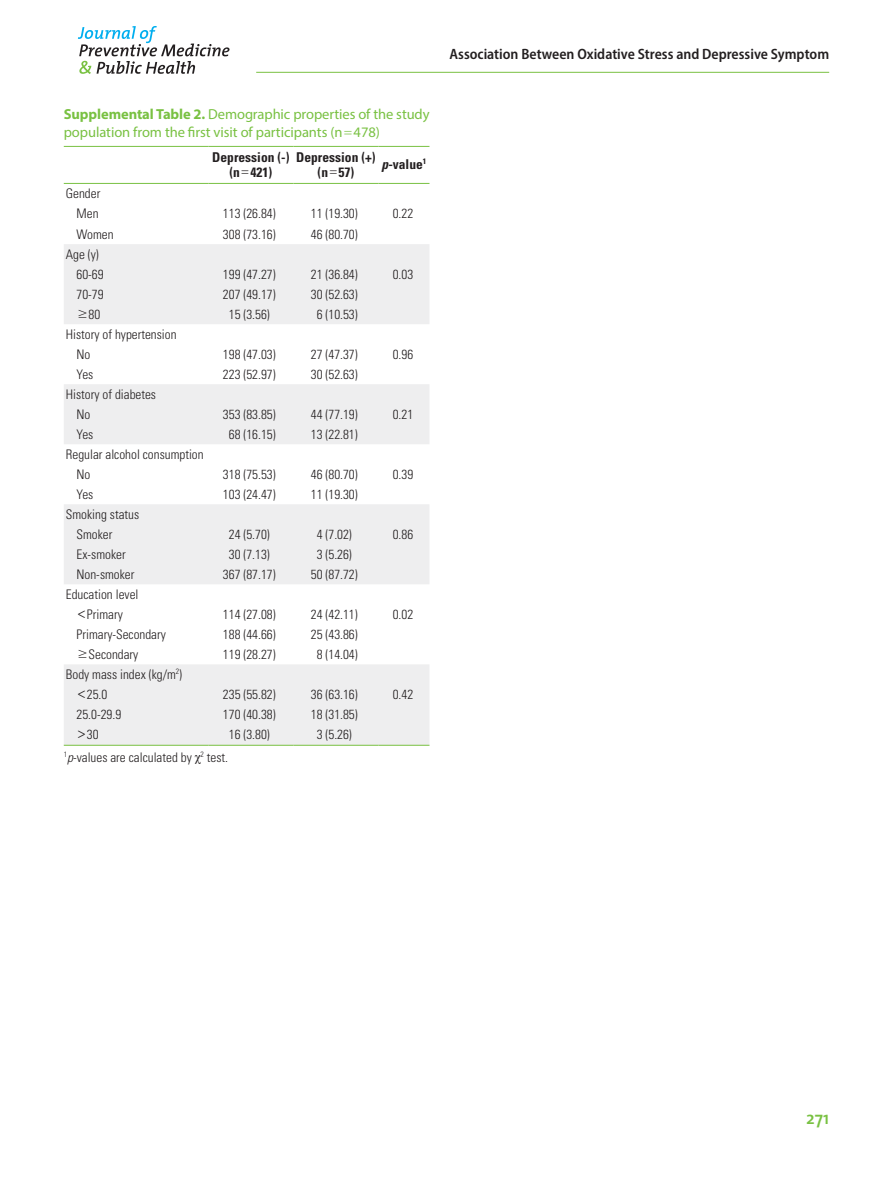
<style>
.page{position:relative;width:893px;height:1191px;background:#fff}
.page>*{position:absolute;margin:0;border:0;box-sizing:border-box;transform-origin:0 0}
.t1{font:600 18px "The Mix";color:#79c142}
.t2{font:600 semi-condensed 15px "Myriad Pro";color:#231f20}
.jpmph_표그림캡션{font:14.55px/18.8px "Myriad Pro";letter-spacing:-.005em;color:#79c142}
.jpmph_표머리{font:700 condensed 13.5px/15px "Univers LT Std";color:#231f20;text-align:center}
.jpmph_표본문{font:300 condensed 13.2px "Univers LT Std";color:#231f20}
.s1{font-weight:700}
.s2{font-family:"Dotum"}
.s3{font-family:"Dotum";font-weight:400;font-stretch:normal}
.s4{font-style:italic}
.s5{font-family:"Times New Roman";font-weight:400;font-stretch:normal}
</style>
<div class="page">
<hr style="left:256px;top:72px;width:573px;height:1px;background:#79c142">
<svg style="left:78px;top:26px;width:152px;height:48px"></svg>
<svg style="left:64px;top:182px;width:365px;height:1px"></svg>
<svg style="left:64px;top:244px;width:365px;height:501px;fill:#eeeeef"></svg>
<hr style="left:64px;top:146px;width:144px;height:1px;background:#79c142">
<hr style="left:208px;top:146px;width:85px;height:1px;background:#79c142">
<hr style="left:293px;top:146px;width:85px;height:1px;background:#79c142">
<hr style="left:378px;top:146px;width:51px;height:1px;background:#79c142">
<hr style="left:64px;top:183px;width:144px;height:1px;background:#79c142">
<hr style="left:208px;top:183px;width:85px;height:1px;background:#79c142">
<hr style="left:293px;top:183px;width:85px;height:1px;background:#79c142">
<hr style="left:378px;top:183px;width:51px;height:1px;background:#79c142">
<hr style="left:64px;top:745px;width:144px;height:1px;background:#79c142">
<hr style="left:208px;top:745px;width:85px;height:1px;background:#79c142">
<hr style="left:293px;top:745px;width:85px;height:1px;background:#79c142">
<hr style="left:378px;top:745px;width:51px;height:1px;background:#79c142">
<p class="jpmph_표그림캡션" style="left:64px;top:104px;width:367px"><span class="s1">Supplemental Table 2.</span> Demographic properties of the study population from the first visit of participants (n<span class="s2">=</span>478)</p>
<p class="jpmph_표머리" style="left:212px;top:149px;width:79px">Depression (-) (n<span class="s3">=</span>421)</p>
<p class="jpmph_표머리" style="left:296px;top:149px;width:81px">Depression (+) (n<span class="s3">=</span>57)</p>
<p class="jpmph_표머리" style="left:382px;top:157px;width:46px"><span class="s4">p</span>-value<sup>1</sup></p>
<p class="jpmph_표본문" style="left:66px;top:186px;width:36px">Gender</p>
<p class="jpmph_표본문" style="left:77px;top:206px;width:23px">Men</p>
<p class="jpmph_표본문" style="left:223px;top:206px;width:54px">113 (26.84)</p>
<p class="jpmph_표본문" style="left:311px;top:206px;width:48px">11 (19.30)</p>
<p class="jpmph_표본문" style="left:393px;top:206px;width:22px">0.22</p>
<p class="jpmph_표본문" style="left:77px;top:226px;width:39px">Women</p>
<p class="jpmph_표본문" style="left:223px;top:226px;width:54px">308 (73.16)</p>
<p class="jpmph_표본문" style="left:311px;top:226px;width:48px">46 (80.70)</p>
<p class="jpmph_표본문" style="left:66px;top:246px;width:34px">Age (y)</p>
<p class="jpmph_표본문" style="left:77px;top:266px;width:29px">60-69</p>
<p class="jpmph_표본문" style="left:223px;top:266px;width:54px">199 (47.27)</p>
<p class="jpmph_표본문" style="left:311px;top:266px;width:48px">21 (36.84)</p>
<p class="jpmph_표본문" style="left:393px;top:266px;width:22px">0.03</p>
<p class="jpmph_표본문" style="left:77px;top:286px;width:29px">70-79</p>
<p class="jpmph_표본문" style="left:223px;top:286px;width:54px">207 (49.17)</p>
<p class="jpmph_표본문" style="left:311px;top:286px;width:48px">30 (52.63)</p>
<p class="jpmph_표본문" style="left:77px;top:306px;width:25px"><span class="s3">≥</span>80</p>
<p class="jpmph_표본문" style="left:229px;top:306px;width:43px">15 (3.56)</p>
<p class="jpmph_표본문" style="left:317px;top:306px;width:43px">6 (10.53)</p>
<p class="jpmph_표본문" style="left:66px;top:326px;width:112px">History of hypertension</p>
<p class="jpmph_표본문" style="left:77px;top:346px;width:15px">No</p>
<p class="jpmph_표본문" style="left:223px;top:346px;width:54px">198 (47.03)</p>
<p class="jpmph_표본문" style="left:311px;top:346px;width:48px">27 (47.37)</p>
<p class="jpmph_표본문" style="left:393px;top:346px;width:22px">0.96</p>
<p class="jpmph_표본문" style="left:77px;top:366px;width:18px">Yes</p>
<p class="jpmph_표본문" style="left:223px;top:366px;width:54px">223 (52.97)</p>
<p class="jpmph_표본문" style="left:311px;top:366px;width:48px">30 (52.63)</p>
<p class="jpmph_표본문" style="left:66px;top:386px;width:92px">History of diabetes</p>
<p class="jpmph_표본문" style="left:77px;top:406px;width:15px">No</p>
<p class="jpmph_표본문" style="left:223px;top:406px;width:54px">353 (83.85)</p>
<p class="jpmph_표본문" style="left:311px;top:406px;width:48px">44 (77.19)</p>
<p class="jpmph_표본문" style="left:393px;top:406px;width:22px">0.21</p>
<p class="jpmph_표본문" style="left:77px;top:426px;width:18px">Yes</p>
<p class="jpmph_표본문" style="left:229px;top:426px;width:48px">68 (16.15)</p>
<p class="jpmph_표본문" style="left:311px;top:426px;width:48px">13 (22.81)</p>
<p class="jpmph_표본문" style="left:66px;top:446px;width:139px">Regular alcohol consumption</p>
<p class="jpmph_표본문" style="left:77px;top:466px;width:15px">No</p>
<p class="jpmph_표본문" style="left:223px;top:466px;width:54px">318 (75.53)</p>
<p class="jpmph_표본문" style="left:311px;top:466px;width:48px">46 (80.70)</p>
<p class="jpmph_표본문" style="left:393px;top:466px;width:22px">0.39</p>
<p class="jpmph_표본문" style="left:77px;top:486px;width:18px">Yes</p>
<p class="jpmph_표본문" style="left:223px;top:486px;width:54px">103 (24.47)</p>
<p class="jpmph_표본문" style="left:311px;top:486px;width:48px">11 (19.30)</p>
<p class="jpmph_표본문" style="left:66px;top:506px;width:75px">Smoking status</p>
<p class="jpmph_표본문" style="left:77px;top:526px;width:37px">Smoker</p>
<p class="jpmph_표본문" style="left:229px;top:526px;width:43px">24 (5.70)</p>
<p class="jpmph_표본문" style="left:317px;top:526px;width:37px">4 (7.02)</p>
<p class="jpmph_표본문" style="left:393px;top:526px;width:22px">0.86</p>
<p class="jpmph_표본문" style="left:77px;top:546px;width:51px">Ex-smoker</p>
<p class="jpmph_표본문" style="left:229px;top:546px;width:43px">30 (7.13)</p>
<p class="jpmph_표본문" style="left:317px;top:546px;width:37px">3 (5.26)</p>
<p class="jpmph_표본문" style="left:77px;top:566px;width:59px">Non-smoker</p>
<p class="jpmph_표본문" style="left:223px;top:566px;width:54px">367 (87.17)</p>
<p class="jpmph_표본문" style="left:311px;top:566px;width:48px">50 (87.72)</p>
<p class="jpmph_표본문" style="left:66px;top:586px;width:74px">Education level</p>
<p class="jpmph_표본문" style="left:78px;top:606px;width:47px"><span class="s3">&lt;</span>Primary</p>
<p class="jpmph_표본문" style="left:223px;top:606px;width:54px">114 (27.08)</p>
<p class="jpmph_표본문" style="left:311px;top:606px;width:48px">24 (42.11)</p>
<p class="jpmph_표본문" style="left:393px;top:606px;width:22px">0.02</p>
<p class="jpmph_표본문" style="left:77px;top:626px;width:91px">Primary-Secondary</p>
<p class="jpmph_표본문" style="left:223px;top:626px;width:54px">188 (44.66)</p>
<p class="jpmph_표본문" style="left:311px;top:626px;width:48px">25 (43.86)</p>
<p class="jpmph_표본문" style="left:77px;top:646px;width:63px"><span class="s3">≥</span>Secondary</p>
<p class="jpmph_표본문" style="left:223px;top:646px;width:54px">119 (28.27)</p>
<p class="jpmph_표본문" style="left:317px;top:646px;width:43px">8 (14.04)</p>
<p class="jpmph_표본문" style="left:66px;top:666px;width:118px">Body mass index (kg/m<sup>2</sup>)</p>
<p class="jpmph_표본문" style="left:78px;top:686px;width:31px"><span class="s3">&lt;</span>25.0</p>
<p class="jpmph_표본문" style="left:223px;top:686px;width:54px">235 (55.82)</p>
<p class="jpmph_표본문" style="left:311px;top:686px;width:48px">36 (63.16)</p>
<p class="jpmph_표본문" style="left:393px;top:686px;width:22px">0.42</p>
<p class="jpmph_표본문" style="left:77px;top:706px;width:46px">25.0-29.9</p>
<p class="jpmph_표본문" style="left:223px;top:706px;width:54px">170 (40.38)</p>
<p class="jpmph_표본문" style="left:311px;top:706px;width:48px">18 (31.85)</p>
<p class="jpmph_표본문" style="left:78px;top:726px;width:23px"><span class="s3">&gt;</span>30</p>
<p class="jpmph_표본문" style="left:229px;top:726px;width:43px">16 (3.80)</p>
<p class="jpmph_표본문" style="left:317px;top:726px;width:37px">3 (5.26)</p>
<p class="jpmph_표본문" style="left:64px;top:749px;width:166px"><sup>1</sup><span class="s4">p</span>-values are calculated by <span class="s5">χ</span><sup>2</sup> test.</p>
<p class="t2" style="left:449px;top:45px;width:381px">Association Between Oxidative Stress and Depressive Symptom</p>
<h1 class="t1" style="left:806px;top:1103px;width:25px">271</h1>
</div>
